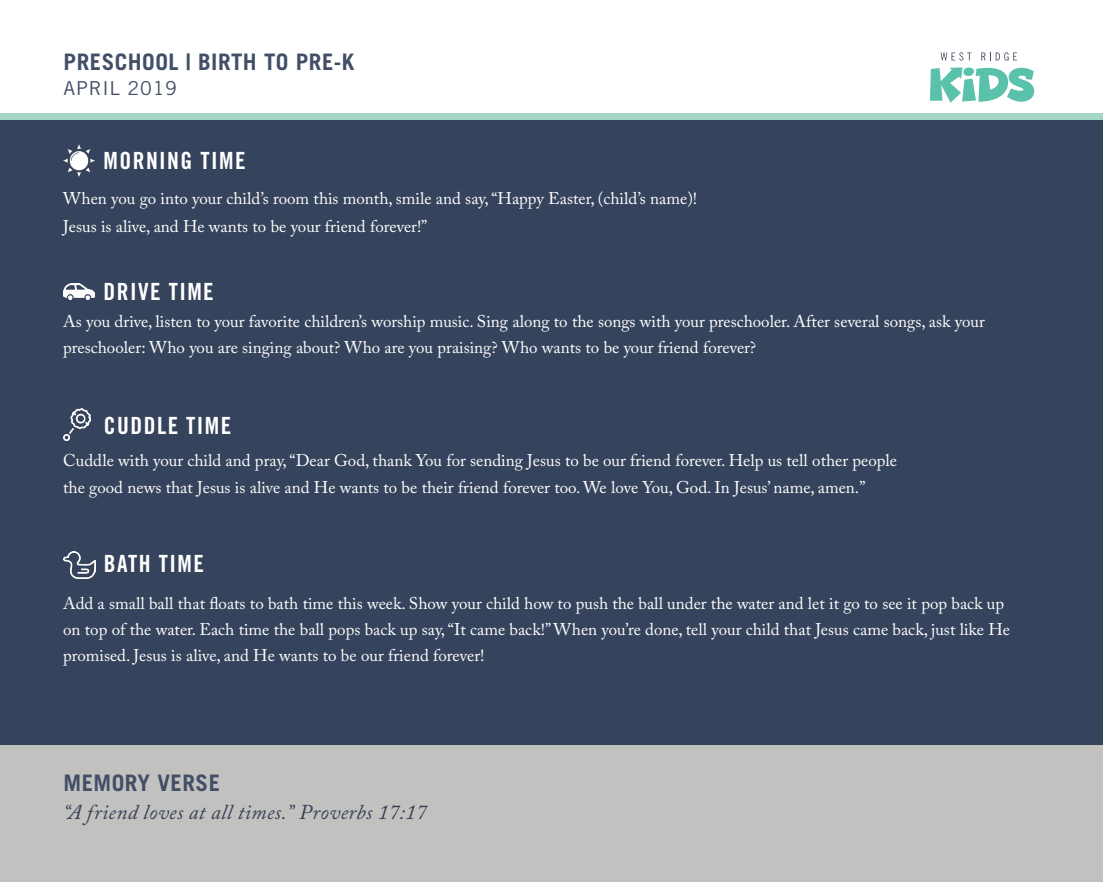
<style>
.page{position:relative;width:1103px;height:882px;background:#fff}
.page>*{position:absolute;margin:0;border:0;box-sizing:border-box;transform-origin:0 0}
.t1{font:23.62px "Trade Gothic Bold Cond Twenty";letter-spacing:.06em;color:#fff}
.t2{font:700 22.75px "Trade Gothic";letter-spacing:.02em;color:#424f67}
.t3{font:italic 21px "Adobe Caslon Pro";letter-spacing:.02em;color:#363f54}
.t4{font:19.25px "Trade Gothic";letter-spacing:.04em;color:#424f67}
.t5{font:16.97px/26.2px "Adobe Caslon Pro";color:#fff}
</style>
<div class="page">
<div style="left:0;top:113px;width:1102px;height:8px;background:#a3d6c5"></div>
<svg style="left:940px;top:52px;width:31px;height:9px"></svg>
<svg style="left:981px;top:52px;width:36px;height:9px"></svg>
<svg style="left:929px;top:67px;width:105px;height:36px"></svg>
<div style="left:0;top:121px;width:1102px;height:761px;background:#36435c"></div>
<img style="left:63px;top:145px;width:32px;height:31px">
<img style="left:63px;top:283px;width:32px;height:16px">
<img style="left:64px;top:409px;width:26px;height:31px">
<img style="left:64px;top:552px;width:31px;height:27px">
<div style="left:0;top:746px;width:1102px;height:136px;background:#c1c1bf"></div>
<p class="t2" style="left:64px;top:48px;width:292px">PRESCHOOL | BIRTH TO PRE-K</p>
<p class="t4" style="left:64px;top:76px;width:115px">APRIL 2019</p>
<p class="t1" style="left:104px;top:147px;width:143px">MORNING TIME</p>
<p class="t5" style="left:63px;top:184px;width:635px;line-height:28px">When you go into your child’s room this month, smile and say, “Happy Easter, (child’s name)!<br>Jesus is alive, and He wants to be your friend forever!”</p>
<p class="t1" style="left:104px;top:278px;width:112px">DRIVE TIME</p>
<p class="t5" style="left:63px;top:308px;width:923px">As you drive, listen to your favorite children’s worship music. Sing along to the songs with your preschooler. After several songs, ask your preschooler: Who you are singing about? Who are you praising? Who wants to be your friend forever?</p>
<p class="t1" style="left:104px;top:411px;width:129px">CUDDLE TIME</p>
<p class="t5" style="left:63px;top:448px;width:835px">Cuddle with your child and pray, “Dear God, thank You for sending Jesus to be our friend forever. Help us tell other people</p>
<p class="t5" style="left:63px;top:474px;width:803px">the good news that Jesus is alive and He wants to be their friend forever too. We love You, God. In Jesus’ name, amen.”</p>
<p class="t1" style="left:104px;top:549px;width:101px">BATH TIME</p>
<p class="t5" style="left:63px;top:590px;width:948px">Add a small ball that floats to bath time this week. Show your child how to push the ball under the water and let it go to see it pop back up on top of the water. Each time the ball pops back up say, “It came back!” When you’re done, tell your child that Jesus came back, just like He promised. Jesus is alive, and He wants to be our friend forever!</p>
<p class="t2" style="left:64px;top:769px;width:158px">MEMORY VERSE</p>
<p class="t3" style="left:63px;top:800px;width:365px">“A friend loves at all times.” Proverbs 17:17</p>
</div>
